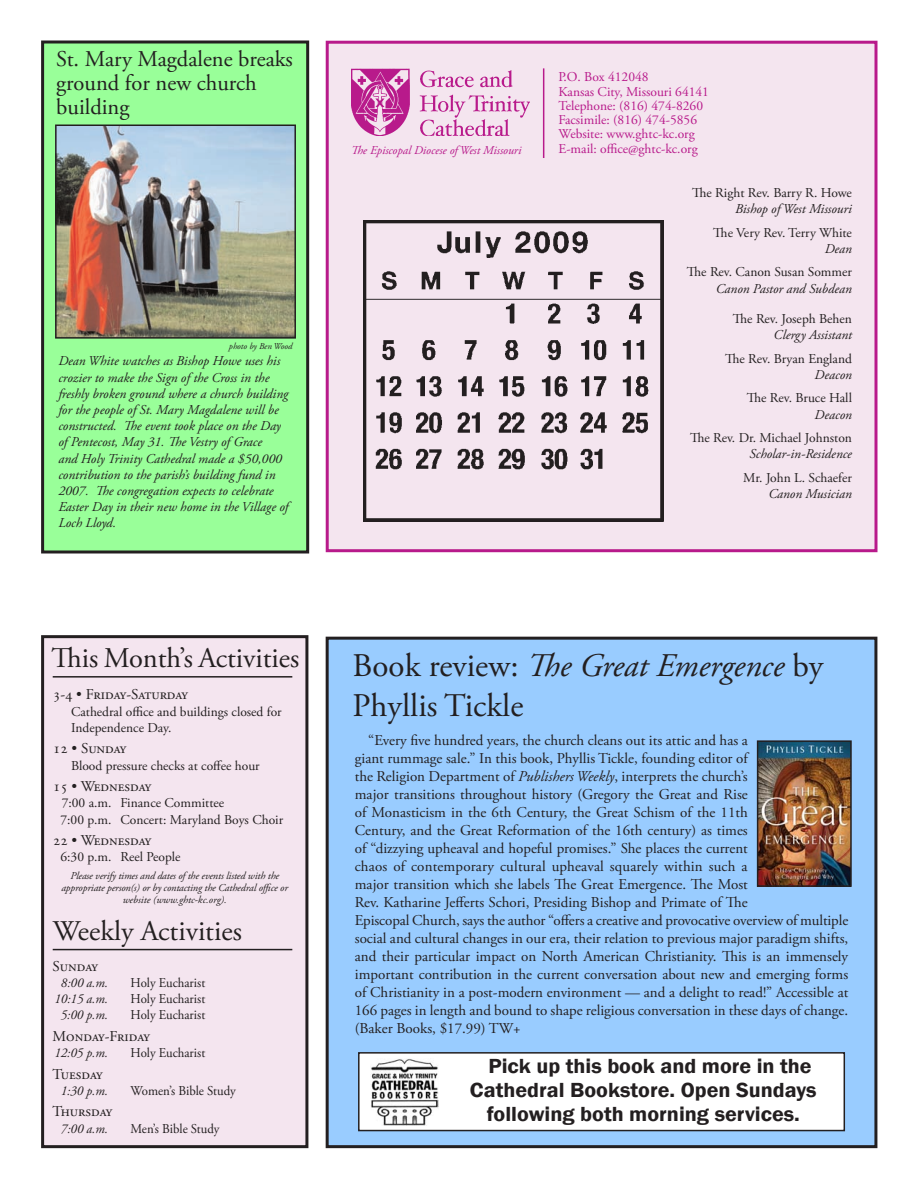
<style>
.page{position:relative;width:918px;height:1188px;background:#fff}
.page>*{position:absolute;margin:0;border:0;box-sizing:border-box;transform-origin:0 0}
.Subhead{font:33px/39.6px "Adobe Garamond Pro";color:#231f20}
.t1{font:28.5px "Adobe Garamond Pro";color:#231f20}
.Subhead-2{font:22.5px/24px "Adobe Garamond Pro";color:#231f20}
.Body_text{font:600 21px "Franklin Gothic";color:#231f20;scale:1.05 1}
.Body_text-2{font:15px/18px "Adobe Garamond Pro";color:#231f20}
.Calendar_Title{font:15px "Adobe Garamond Pro";color:#231f20}
.t2{font:italic 13.5px/16.2px "Adobe Garamond Pro";color:#231f20}
.Calendar_Info{font:13.5px/16.2px "Adobe Garamond Pro";color:#231f20}
.t3{font:13.5px "Adobe Garamond Pro";color:#b81a8b}
.Calendar_Info-2{font:13.5px "Adobe Garamond Pro";color:#231f20;scale:.95 1}
.t4{font:italic 13.5px "Adobe Garamond Pro";color:#231f20;scale:.95 1}
.t5{font:italic 12px "Adobe Garamond Pro";color:#b81a8b}
.t6{font:italic 10.5px/12px "Adobe Garamond Pro";letter-spacing:-.01em;color:#231f20;text-align:center}
.Photo_Credit{font:italic 9px "Adobe Garamond Pro";color:#231f20}
.s1{font-style:italic}
</style>
<div class="page">
<div style="left:327px;top:638px;width:549px;height:509px;background:#9cf"></div>
<div style="left:326px;top:637px;width:551px;height:511px;border:3px solid #231f20"></div>
<div style="left:359px;top:1053px;width:485px;height:78px;background:#fff"></div>
<div style="left:358px;top:1052px;width:487px;height:79px;border:2px solid #231f20"></div>
<div style="left:43px;top:637px;width:264px;height:510px;background:#f4e5ef"></div>
<div style="left:41px;top:635px;width:267px;height:513px;border:3px solid #231f20"></div>
<div style="left:326px;top:41px;width:552px;height:511px;background:#f4e5ef;border:3px solid #b81a8b"></div>
<hr style="left:543px;top:68px;width:1px;height:90px;background:#b81a8b">
<img style="left:351px;top:69px;width:179px;height:67px">
<hr style="left:53px;top:949px;width:239px;height:1px;background:#231f20">
<hr style="left:53px;top:676px;width:239px;height:2px;background:#231f20">
<div style="left:43px;top:42px;width:265px;height:510px;background:#9f9"></div>
<div style="left:41px;top:40px;width:268px;height:514px;border:3px solid #231f20"></div>
<img style="left:58px;top:127px;width:235px;height:209px">
<div style="left:55px;top:124px;width:241px;height:215px;border:2px solid #231f20"></div>
<img style="left:760px;top:743px;width:89px;height:141px">
<div style="left:757px;top:740px;width:95px;height:147px;border:2px solid #231f20"></div>
<img style="left:371px;top:1059px;width:68px;height:66px">
<img style="left:363px;top:221px;width:301px;height:300px">
<p class="Subhead-2" style="left:56px;top:47px;width:238px">St. Mary Magdalene breaks ground for new church building</p>
<p class="Photo_Credit" style="left:229px;top:341px;width:65px">photo by Ben Wood</p>
<p class="t2" style="left:58px;top:353px;width:232px">Dean White watches as Bishop Howe uses his crozier to make the Sign of the Cross in the freshly broken ground where a church building for the people of St. Mary Magdalene will be constructed. The event took place on the Day of Pentecost, May 31. The Vestry of Grace<br>and Holy Trinity Cathedral made a $50,000 contribution to the parish’s building fund in 2007. The congregation expects to celebrate Easter Day in their new home in the Village of Loch Lloyd.</p>
<p class="t1" style="left:51px;top:641px;width:250px">This Month’s Activities</p>
<p class="Calendar_Title" style="left:53px;top:686px;width:137px">3-4 • Friday-Saturday</p>
<p class="Calendar_Info" style="left:71px;top:704px;width:212px">Cathedral office and buildings closed for<br>Independence Day.</p>
<p class="Calendar_Title" style="left:53px;top:740px;width:75px">12 • Sunday</p>
<p class="Calendar_Info" style="left:71px;top:758px;width:190px">Blood pressure checks at coffee hour</p>
<p class="Calendar_Title" style="left:53px;top:778px;width:100px">15 • Wednesday</p>
<p class="Calendar_Info" style="left:62px;top:796px;width:164px">7:00 a.m. Finance Committee</p>
<p class="Calendar_Info" style="left:60px;top:812px;width:224px">7:00 p.m. Concert: Maryland Boys Choir</p>
<p class="Calendar_Title" style="left:53px;top:832px;width:100px">22 • Wednesday</p>
<p class="Calendar_Info" style="left:60px;top:850px;width:122px">6:30 p.m. Reel People</p>
<p class="t6" style="left:61px;top:870px;width:228px">Please verify times and dates of the events listed with the appropriate person(s) or by contacting the Cathedral office or website (www.ghtc-kc.org).</p>
<p class="t1" style="left:53px;top:914px;width:191px">Weekly Activities</p>
<p class="Calendar_Title" style="left:53px;top:957px;width:47px">Sunday</p>
<p class="t4" style="left:61px;top:974px;width:51px">8:00 a.m.</p>
<p class="Calendar_Info-2" style="left:131px;top:974px;width:80px">Holy Eucharist</p>
<p class="t4" style="left:55px;top:991px;width:58px">10:15 a.m.</p>
<p class="Calendar_Info-2" style="left:131px;top:991px;width:80px">Holy Eucharist</p>
<p class="t4" style="left:61px;top:1007px;width:51px">5:00 p.m.</p>
<p class="Calendar_Info-2" style="left:131px;top:1007px;width:80px">Holy Eucharist</p>
<p class="Calendar_Title" style="left:53px;top:1027px;width:99px">Monday-Friday</p>
<p class="t4" style="left:55px;top:1045px;width:58px">12:05 p.m.</p>
<p class="Calendar_Info-2" style="left:131px;top:1045px;width:80px">Holy Eucharist</p>
<p class="Calendar_Title" style="left:53px;top:1065px;width:52px">Tuesday</p>
<p class="t4" style="left:61px;top:1082px;width:51px">1:30 p.m.</p>
<p class="Calendar_Info-2" style="left:131px;top:1082px;width:112px">Women’s Bible Study</p>
<p class="Calendar_Title" style="left:53px;top:1103px;width:61px">Thursday</p>
<p class="t4" style="left:61px;top:1120px;width:51px">7:00 a.m.</p>
<p class="Calendar_Info-2" style="left:131px;top:1120px;width:95px">Men’s Bible Study</p>
<p class="t3" style="left:558px;top:69px;width:92px">P.O. Box 412048</p>
<p class="t3" style="left:558px;top:83px;width:152px">Kansas City, Missouri 64141</p>
<p class="t3" style="left:558px;top:98px;width:146px">Telephone: (816) 474-8260</p>
<p class="t3" style="left:558px;top:112px;width:140px">Facsimile: (816) 474-5856</p>
<p class="t3" style="left:558px;top:126px;width:138px">Website: www.ghtc-kc.org</p>
<p class="t5" style="left:351px;top:143px;width:172px">The Episcopal Diocese of West Missouri</p>
<p class="t3" style="left:558px;top:140px;width:141px">E-mail: office@ghtc-kc.org</p>
<p class="Calendar_Info" style="left:692px;top:185px;width:161px">The Right Rev. Barry R. Howe</p>
<p class="t2" style="left:735px;top:201px;width:118px">Bishop of West Missouri</p>
<p class="Calendar_Info" style="left:713px;top:225px;width:140px">The Very Rev. Terry White</p>
<p class="t2" style="left:825px;top:241px;width:29px">Dean</p>
<p class="Calendar_Info" style="left:687px;top:264px;width:167px">The Rev. Canon Susan Sommer</p>
<p class="t2" style="left:716px;top:281px;width:138px">Canon Pastor and Subdean</p>
<p class="Calendar_Info" style="left:733px;top:311px;width:121px">The Rev. Joseph Behen</p>
<p class="t2" style="left:774px;top:327px;width:80px">Clergy Assistant</p>
<p class="Calendar_Info" style="left:725px;top:351px;width:128px">The Rev. Bryan England</p>
<p class="t2" style="left:815px;top:367px;width:39px">Deacon</p>
<p class="Calendar_Info" style="left:747px;top:390px;width:107px">The Rev. Bruce Hall</p>
<p class="t2" style="left:815px;top:407px;width:39px">Deacon</p>
<p class="Calendar_Info" style="left:690px;top:430px;width:163px">The Rev. Dr. Michael Johnston</p>
<p class="t2" style="left:749px;top:446px;width:104px">Scholar-in-Residence</p>
<p class="Calendar_Info" style="left:743px;top:470px;width:110px">Mr. John L. Schaefer</p>
<p class="t2" style="left:769px;top:486px;width:85px">Canon Musician</p>
<p class="Subhead" style="left:353px;top:647px;width:472px">Book review: <span class="s1">The Great Emergence</span> by<br>Phyllis Tickle</p>
<p class="Body_text-2" style="left:355px;top:732px;width:495px;text-indent:14px">“Every five hundred years, the church cleans out its attic and has a<br>giant rummage sale.” In this book, Phyllis Tickle, founding editor of<br>the Religion Department of <span class="s1">Publishers Weekly</span>, interprets the church’s<br>major transitions throughout history (Gregory the Great and Rise<br>of Monasticism in the 6th Century, the Great Schism of the 11th<br>Century, and the Great Reformation of the 16th century) as times<br>of “dizzying upheaval and hopeful promises.” She places the current<br>chaos of contemporary cultural upheaval squarely within such a<br>major transition which she labels The Great Emergence. The Most<br>Rev. Katharine Jefferts Schori, Presiding Bishop and Primate of The<br>Episcopal Church, says the author “offers a creative and provocative overview of multiple social and cultural changes in our era, their relation to previous major paradigm shifts, and their particular impact on North American Christianity. This is an immensely important contribution in the current conversation about new and emerging forms of Christianity in a post-modern environment — and a delight to read!” Accessible at 166 pages in length and bound to shape religious conversation in these days of change. (Baker Books, $17.99) TW+</p>
<p class="Body_text" style="left:488px;top:1053px;width:309px">Pick up this book and more in the</p>
<p class="Body_text" style="left:470px;top:1077px;width:332px">Cathedral Bookstore. Open Sundays</p>
<p class="Body_text" style="left:487px;top:1101px;width:300px">following both morning services.</p>
</div>
